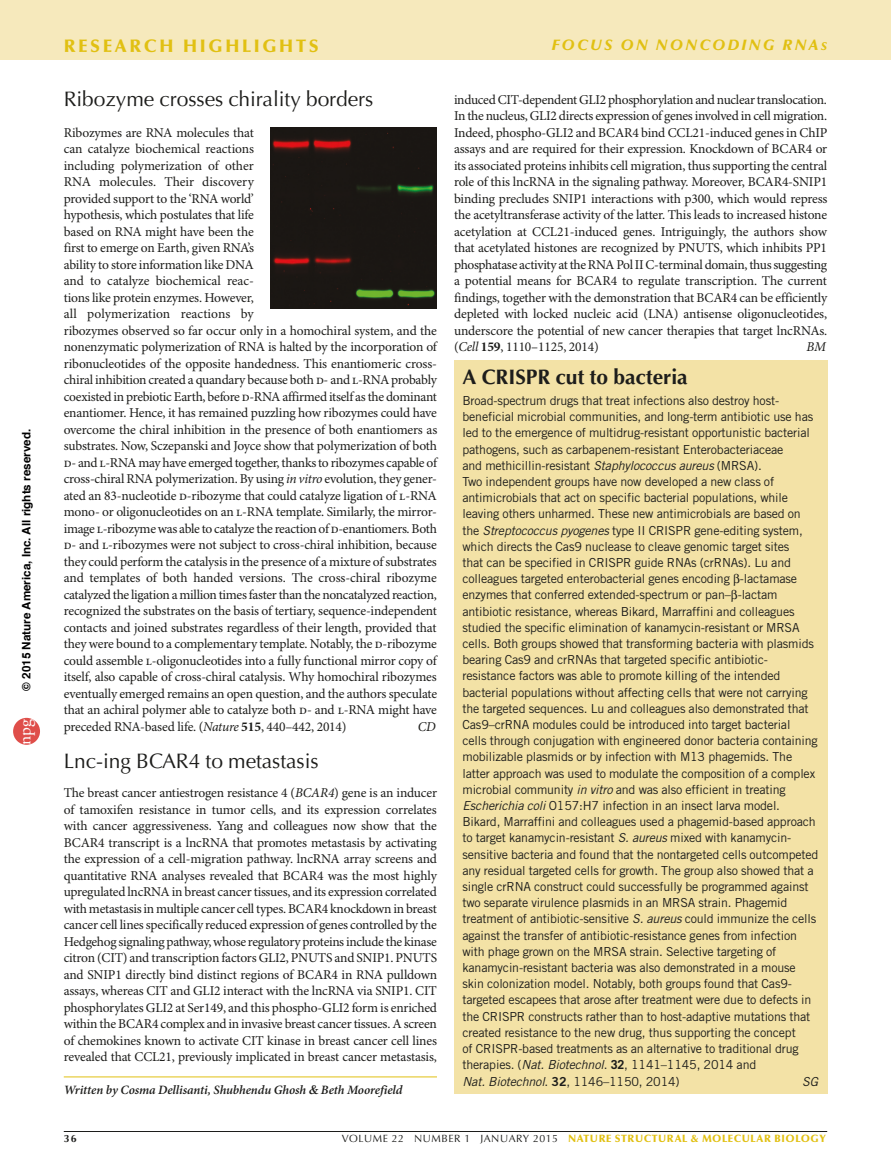
<style>
.page{position:relative;width:891px;height:1175px;background:#fff}
.page>*{position:absolute;margin:0;border:0;box-sizing:border-box;transform-origin:0 0}
.t1{font:21px "Optima LT Std";letter-spacing:-.005em;color:#1d1d1b}
.t2{font:700 21px "Optima LT Std";letter-spacing:-.005em;color:#1d1d1b}
.t3{font:900 18px "Optima LT Std";letter-spacing:.15em;color:#e1c012}
.t4{font:17.4px "Adobe Garamond Pro";color:#fff}
.t5{font:italic 900 15px "Optima LT Std";letter-spacing:.15em;color:#e1c012}
.t6{font:13.5px/16.5px "Minion Pro";letter-spacing:-.015em;color:#1d1d1b;text-align:justify}
.t7{font:italic 13.5px "Minion Pro";color:#1d1d1b}
.t8{font:italic 600 12.75px "Minion Pro";letter-spacing:-.01em;color:#1d1d1b}
.t9{font:12.45px/16.2px "Trade Gothic LT Std";letter-spacing:-.015em;color:#1d1d1b}
.t10{font:italic 12.45px "Trade Gothic LT Std";color:#1d1d1b}
.t11{font:700 11.7px "Helvetica";color:#000}
.t12{font:900 10.5px "Optima LT Std";letter-spacing:.05em;color:#e1c012}
.t13{font:700 10.5px "Optima LT Std";color:#1d1d1b}
.s1{font-family:"Arial"}
.s2{font-size:11.25px}
.s3{font-style:italic}
.s4{font-weight:700}
.s5{font-family:"Times LT Std"}
.s6{font-family:"Trade Gothic LT Std Bd 2"}
.s7{font-weight:400;color:#1d1d1b}
</style>
<div class="page">
<hr style="left:64px;top:1131px;width:763px;height:1px;background:#1d1d1b">
<div style="left:0;top:0;width:891px;height:60px;background:#f6e9bc"></div>
<hr style="left:64px;top:1076px;width:373px;height:1px;background:#e1c012">
<div style="left:454px;top:360px;width:373px;height:734px;background:#f3e2a6"></div>
<img style="left:271px;top:128px;width:166px;height:180px">
<div style="left:13px;top:718px;width:27px;height:26px;background:#df4e4a;border-radius:50%"></div>
<p class="t11" style="left:17px;top:690px;width:263px;rotate:-90deg">© 201<span class="s1">5</span> Nature America, Inc. All rights reserved.</p>
<p class="t4" style="left:14px;top:744px;width:28px;rotate:-90deg">npg</p>
<h2 class="t3" style="left:64px;top:36px;width:257px">RESEARCH HIGHLIGHTS</h2>
<p class="t5" style="left:552px;top:36px;width:277px">FOCUS ON NONCODING RNA<span class="s2">s</span></p>
<h1 class="t1" style="left:64px;top:87px;width:311px">Ribozyme crosses chirality borders</h1>
<p class="t6" style="left:64px;top:125px;width:375px;text-align:left">Ribozymes are RNA molecules that<br>can catalyze biochemical reactions<br>including polymerization of other<br>RNA molecules. Their discovery<br>provided support to the ‘RNA world’<br>hypothesis, which postulates that life<br>based on RNA might have been the<br>first to emerge on Earth, given RNA’s<br>ability to store information like DNA<br>and to catalyze biochemical reac-<br>tions like protein enzymes. However,<br>all polymerization reactions by<br>ribozymes observed so far occur only in a homochiral system, and the nonenzymatic polymerization of RNA is halted by the incorporation of ribonucleotides of the opposite handedness. This enantiomeric cross&shy;chiral inhibition created a quandary because both d- and l-RNA probably coexisted in prebiotic Earth, before d-RNA affirmed itself as the dominant enantiomer. Hence, it has remained puzzling how ribozymes could have overcome the chiral inhibition in the presence of both enantiomers as substrates. Now, Sczepanski and Joyce show that polymerization of both d- and l-RNA may have emerged together, thanks to ribozymes capable of cross-chiral RNA polymerization. By using <span class="s3">in vitro</span> evolution, they gener&shy;ated an 83-nucleotide d-ribozyme that could catalyze ligation of l-RNA mono- or oligonucleotides on an l-RNA template. Similarly, the mirror&shy;image l-ribozyme was able to catalyze the reaction of d-enantiomers. Both d- and l-ribozymes were not subject to cross-chiral inhibition, because they could perform the catalysis in the presence of a mixture of substrates and templates of both handed versions. The cross-chiral ribozyme catalyzed the ligation a million times faster than the noncatalyzed reaction, recognized the substrates on the basis of tertiary, sequence-independent contacts and joined substrates regardless of their length, provided that they were bound to a complementary template. Notably, the d-ribozyme could assemble l-oligonucleotides into a fully functional mirror copy of itself, also capable of cross-chiral catalysis. Why homochiral ribozymes eventually emerged remains an open question, and the authors speculate that an achiral polymer able to catalyze both d- and l-RNA might have preceded RNA-based life. (<span class="s3">Nature</span> <span class="s4">515</span>, 440–442, 2014)</p>
<p class="t7" style="left:418px;top:718px;width:19px">CD</p>
<h1 class="t1" style="left:64px;top:748px;width:256px">Lnc-ing BCAR4 to metastasis</h1>
<p class="t6" style="left:64px;top:785px;width:375px">The breast cancer antiestrogen resistance 4 (<span class="s3">BCAR4</span>) gene is an inducer of tamoxifen resistance in tumor cells, and its expression correlates with cancer aggressiveness. Yang and colleagues now show that the BCAR4 transcript is a lncRNA that promotes metastasis by activating the expression of a cell-migration pathway. lncRNA array screens and quantitative RNA analyses revealed that BCAR4 was the most highly upregulated lncRNA in breast cancer tissues, and its expression correlated with metastasis in multiple cancer cell types. BCAR4 knockdown in breast cancer cell lines specifically reduced expression of genes controlled by the Hedgehog signaling pathway, whose regulatory proteins include the kinase citron (CIT) and transcription factors GLI2, PNUTS and SNIP1. PNUTS and SNIP1 directly bind distinct regions of BCAR4 in RNA pulldown assays, whereas CIT and GLI2 interact with the lncRNA via SNIP1. CIT phosphorylates GLI2 at Ser149, and this phospho-GLI2 form is enriched within the BCAR4 complex and in invasive breast cancer tissues. A screen of chemokines known to activate CIT kinase in breast cancer cell lines revealed that CCL21, previously implicated in breast cancer metastasis,</p>
<p class="t8" style="left:64px;top:1082px;width:340px">Written by Cosma Dellisanti, Shubhendu Ghosh <span class="s5">&amp;</span> Beth Moorefield</p>
<p class="t6" style="left:454px;top:92px;width:375px">induced CIT-dependent GLI2 phosphorylation and nuclear translocation.<br>In the nucleus, GLI2 directs expression of genes involved in cell migration.<br>Indeed, phospho-GLI2 and BCAR4 bind CCL21-induced genes in ChIP assays and are required for their expression. Knockdown of BCAR4 or its associated proteins inhibits cell migration, thus supporting the central role of this lncRNA in the signaling pathway. Moreover, BCAR4-SNIP1 binding precludes SNIP1 interactions with p300, which would repress the acetyltransferase activity of the latter. This leads to increased histone acetylation at CCL21-induced genes. Intriguingly, the authors show that acetylated histones are recognized by PNUTS, which inhibits PP1 phosphatase activity at the RNA Pol II C-terminal domain, thus suggesting a potential means for BCAR4 to regulate transcription. The current findings, together with the demonstration that BCAR4 can be efficiently depleted with locked nucleic acid (LNA) antisense oligonucleotides, underscore the potential of new cancer therapies that target lncRNAs. (<span class="s3">Cell</span> <span class="s4">159</span>, 1110–1125, 2014)</p>
<p class="t7" style="left:807px;top:339px;width:21px">BM</p>
<h1 class="t2" style="left:463px;top:365px;width:227px">A CRISPR cut to bacteria</h1>
<p class="t9" style="left:463px;top:392px;width:357px">Broad-spectrum drugs that treat infections also destroy host&shy;beneficial microbial communities, and long-term antibiotic use has led to the emergence of multidrug-resistant opportunistic bacterial pathogens, such as carbapenem-resistant Enterobacteriaceae<br>and methicillin-resistant <span class="s3">Staphylococcus aureus</span> (MRSA).<br>Two independent groups have now developed a new class of antimicrobials that act on specific bacterial populations, while leaving others unharmed. These new antimicrobials are based on the <span class="s3">Streptococcus pyogenes</span> type II CRISPR gene-editing system, which directs the Cas9 nuclease to cleave genomic target sites<br>that can be specified in CRISPR guide RNAs (crRNAs). Lu and colleagues targeted enterobacterial genes encoding -lactamase enzymes that conferred extended-spectrum or pan– -lactam antibiotic resistance, whereas Bikard, Marraffini and colleagues studied the specific elimination of kanamycin-resistant or MRSA cells. Both groups showed that transforming bacteria with plasmids bearing Cas9 and crRNAs that targeted specific antibiotic&shy;resistance factors was able to promote killing of the intended bacterial populations without affecting cells that were not carrying the targeted sequences. Lu and colleagues also demonstrated that Cas9–crRNA modules could be introduced into target bacterial<br>cells through conjugation with engineered donor bacteria containing mobilizable plasmids or by infection with M13 phagemids. The latter approach was used to modulate the composition of a complex microbial community <span class="s3">in vitro</span> and was also efficient in treating <span class="s3">Escherichia coli</span> O157:H7 infection in an insect larva model.<br>Bikard, Marraffini and colleagues used a phagemid-based approach to target kanamycin-resistant <span class="s3">S. aureus</span> mixed with kanamycin&shy;sensitive bacteria and found that the nontargeted cells outcompeted any residual targeted cells for growth. The group also showed that a single crRNA construct could successfully be programmed against two separate virulence plasmids in an MRSA strain. Phagemid treatment of antibiotic-sensitive <span class="s3">S. aureus</span> could immunize the cells against the transfer of antibiotic-resistance genes from infection with phage grown on the MRSA strain. Selective targeting of kanamycin-resistant bacteria was also demonstrated in a mouse skin colonization model. Notably, both groups found that Cas9- targeted escapees that arose after treatment were due to defects in the CRISPR constructs rather than to host-adaptive mutations that created resistance to the new drug, thus supporting the concept<br>of CRISPR-based treatments as an alternative to traditional drug therapies. (<span class="s3">Nat. Biotechnol</span>. <span class="s4">32</span>, 1141–1145, 2014 and<br><span class="s3">Nat. Biotechnol</span>. <span class="s6">32</span>, 1146–1150, 2014)</p>
<p class="t10" style="left:802px;top:1073px;width:17px">SG</p>
<p class="t13" style="left:64px;top:1132px;width:14px">36</p>
<p class="t12" style="left:342px;top:1132px;width:485px"><span class="s7">volume 22 number 1 JANUARY 2015</span> NATURE STRUCTURAL &amp; MOLECULAR BIOLOGY</p>
</div>
